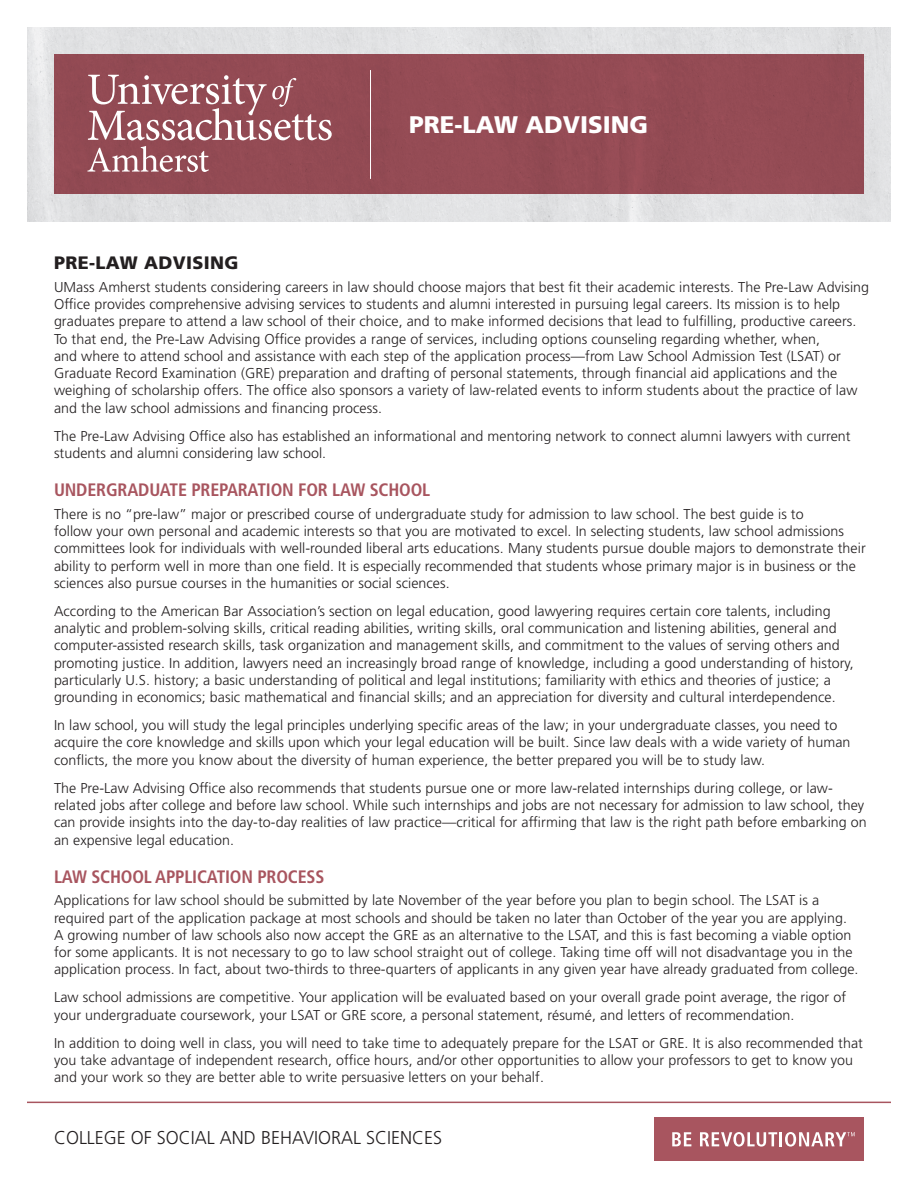
<style>
.page{position:relative;width:918px;height:1188px;background:#fff}
.page>*{position:absolute;margin:0;border:0;box-sizing:border-box;transform-origin:0 0}
.Page_Header{font:900 24px "Frutiger LT Std";color:#fff}
.Footer{font:300 18.6px "Frutiger LT Std";color:#231f20}
.Body_Subheader1{font:700 condensed 18px "Frutiger";letter-spacing:-.01em;color:#a8555f}
.Body_Header{font:900 18px "Frutiger LT Std";letter-spacing:.02em;color:#231f20}
.Body_Copy{font:300 14.25px/17.2px "Frutiger LT Std";letter-spacing:.005em;color:#231f20}
</style>
<div class="page">
<hr style="left:27px;top:1102px;width:864px;height:1px;background:#a8555f">
<div style="left:27px;top:27px;width:864px;height:195px;background:#e1e2e3"></div>
<div style="left:54px;top:54px;width:810px;height:140px;background:#944b54"></div>
<svg style="left:88px;top:75px;width:244px;height:65px"></svg>
<svg style="left:87px;top:146px;width:122px;height:26px"></svg>
<hr style="left:370px;top:70px;width:1px;height:109px;background:#fff">
<div style="left:654px;top:1117px;width:210px;height:44px;background:#a8555f"></div>
<svg style="left:672px;top:1132px;width:19px;height:14px"></svg>
<svg style="left:700px;top:1132px;width:155px;height:15px"></svg>
<h1 class="Page_Header" style="left:409px;top:110px;width:240px">PRE-LAW ADVISING</h1>
<h2 class="Body_Header" style="left:54px;top:252px;width:186px">PRE-LAW ADVISING</h2>
<p class="Body_Copy" style="left:54px;top:279px;width:817px">UMass Amherst students considering careers in law should choose majors that best fit their academic interests. The Pre-Law Advising Office provides comprehensive advising services to students and alumni interested in pursuing legal careers. Its mission is to help graduates prepare to attend a law school of their choice, and to make informed decisions that lead to fulfilling, productive careers.<br>To that end, the Pre-Law Advising Office provides a range of services, including options counseling regarding whether, when,<br>and where to attend school and assistance with each step of the application process—from Law School Admission Test (LSAT) or Graduate Record Examination (GRE) preparation and drafting of personal statements, through financial aid applications and the weighing of scholarship offers. The office also sponsors a variety of law-related events to inform students about the practice of law and the law school admissions and financing process.</p>
<p class="Body_Copy" style="left:54px;top:427px;width:798px">The Pre-Law Advising Office also has established an informational and mentoring network to connect alumni lawyers with current students and alumni considering law school.</p>
<h3 class="Body_Subheader1" style="left:54px;top:479px;width:378px">UNDERGRADUATE PREPARATION FOR LAW SCHOOL</h3>
<p class="Body_Copy" style="left:54px;top:505px;width:813px">There is no “pre-law” major or prescribed course of undergraduate study for admission to law school. The best guide is to<br>follow your own personal and academic interests so that you are motivated to excel. In selecting students, law school admissions committees look for individuals with well-rounded liberal arts educations. Many students pursue double majors to demonstrate their ability to perform well in more than one field. It is especially recommended that students whose primary major is in business or the sciences also pursue courses in the humanities or social sciences.</p>
<p class="Body_Copy" style="left:54px;top:603px;width:801px">According to the American Bar Association’s section on legal education, good lawyering requires certain core talents, including analytic and problem-solving skills, critical reading abilities, writing skills, oral communication and listening abilities, general and computer-assisted research skills, task organization and management skills, and commitment to the values of serving others and promoting justice. In addition, lawyers need an increasingly broad range of knowledge, including a good understanding of history, particularly U.S. history; a basic understanding of political and legal institutions; familiarity with ethics and theories of justice; a grounding in economics; basic mathematical and financial skills; and an appreciation for diversity and cultural interdependence.</p>
<p class="Body_Copy" style="left:54px;top:717px;width:798px">In law school, you will study the legal principles underlying specific areas of the law; in your undergraduate classes, you need to acquire the core knowledge and skills upon which your legal education will be built. Since law deals with a wide variety of human conflicts, the more you know about the diversity of human experience, the better prepared you will be to study law.</p>
<p class="Body_Copy" style="left:54px;top:779px;width:814px">The Pre-Law Advising Office also recommends that students pursue one or more law-related internships during college, or law&shy;related jobs after college and before law school. While such internships and jobs are not necessary for admission to law school, they can provide insights into the day-to-day realities of law practice—critical for affirming that law is the right path before embarking on an expensive legal education.</p>
<h3 class="Body_Subheader1" style="left:54px;top:866px;width:272px">LAW SCHOOL APPLICATION PROCESS</h3>
<p class="Body_Copy" style="left:54px;top:892px;width:806px">Applications for law school should be submitted by late November of the year before you plan to begin school. The LSAT is a required part of the application package at most schools and should be taken no later than October of the year you are applying.<br>A growing number of law schools also now accept the GRE as an alternative to the LSAT, and this is fast becoming a viable option for some applicants. It is not necessary to go to law school straight out of college. Taking time off will not disadvantage you in the application process. In fact, about two-thirds to three-quarters of applicants in any given year have already graduated from college.</p>
<p class="Body_Copy" style="left:54px;top:989px;width:794px">Law school admissions are competitive. Your application will be evaluated based on your overall grade point average, the rigor of your undergraduate coursework, your LSAT or GRE score, a personal statement, résumé, and letters of recommendation.</p>
<p class="Body_Copy" style="left:54px;top:1034px;width:810px">In addition to doing well in class, you will need to take time to adequately prepare for the LSAT or GRE. It is also recommended that you take advantage of independent research, office hours, and/or other opportunities to allow your professors to get to know you and your work so they are better able to write persuasive letters on your behalf.</p>
<h2 class="Footer" style="left:54px;top:1127px;width:390px">COLLEGE OF SOCIAL AND BEHAVIORAL SCIENCES</h2>
</div>
